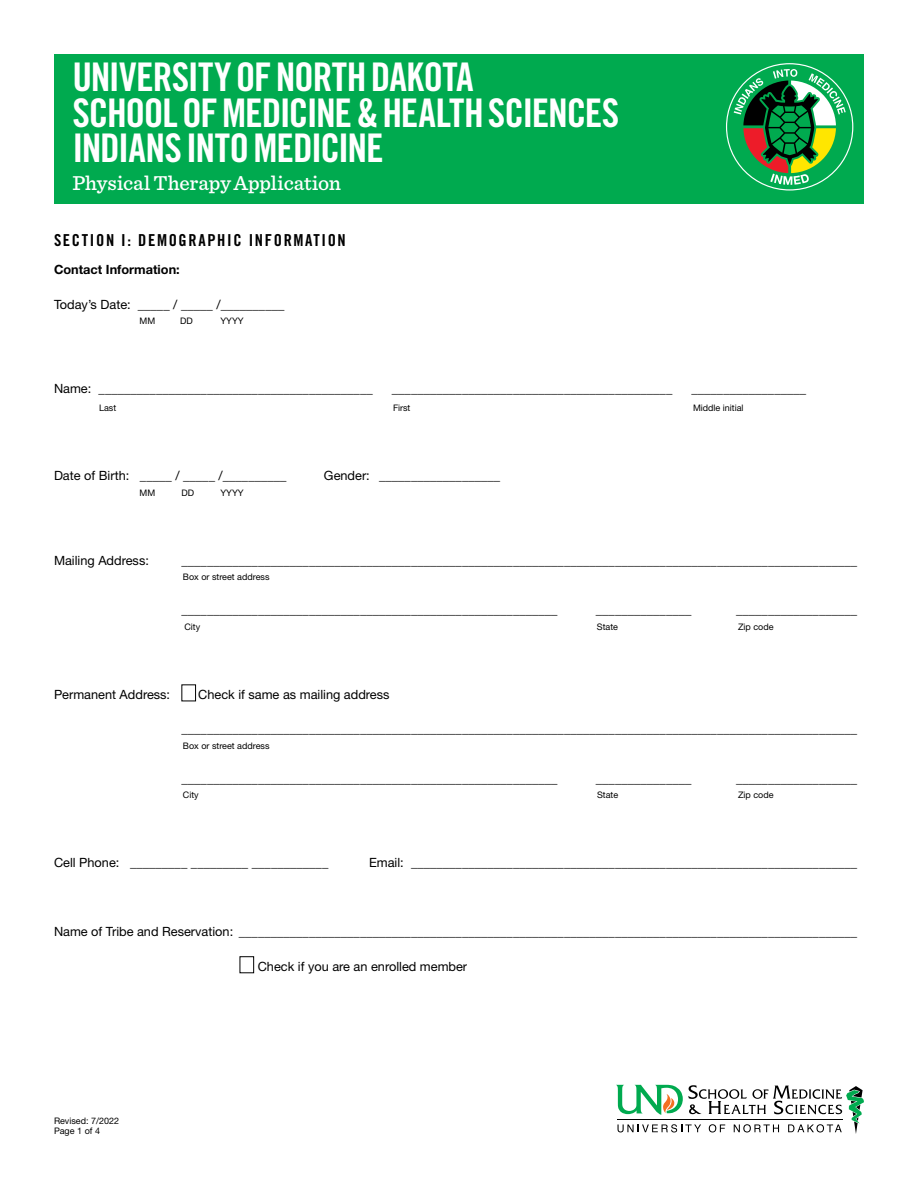
<style>
.page{position:relative;width:918px;height:1188px;background:#fff}
.page>*{position:absolute;margin:0;border:0;box-sizing:border-box;transform-origin:0 0}
.t1{font:39.45px/35.5px "Trade Gothic LT Pro Bd Cn 20";letter-spacing:-.03em;color:#fff}
.t2{font:500 21px "Sentinel";color:#fff}
.t3{font:16.5px "Trade Gothic LT Pro Bd Cn 20";letter-spacing:.1em;color:#000}
.t4{font:12.75px "Helvetica Neue LT Pro";color:#000}
.t5{font:700 12.75px "Helvetica Neue LT Pro";color:#000}
.t6{font:9px/10.5px "Helvetica Neue LT Pro";color:#000}
</style>
<div class="page">
<div style="left:54px;top:54px;width:810px;height:149px;background:#00aa4f"></div>
<svg style="left:616px;top:1085px;width:248px;height:49px"></svg>
<svg style="left:734px;top:69px;width:112px;height:116px"></svg>
<div style="left:182px;top:685px;width:14px;height:16px;border:1px solid #000"></div>
<div style="left:240px;top:957px;width:14px;height:16px;border:1px solid #000"></div>
<h1 class="t1" style="left:72px;top:59px;width:549px">UNIVERSITY OF NORTH DAKOTA<br>SCHOOL OF MEDICINE &amp; HEALTH SCIENCES<br>INDIANS INTO MEDICINE</h1>
<h2 class="t2" style="left:72px;top:167px;width:270px">Physical Therapy Application</h2>
<p class="t3" style="left:54px;top:230px;width:293px">SECTION I: DEMOGRAPHIC INFORMATION</p>
<p class="t5" style="left:54px;top:262px;width:127px">Contact Information:</p>
<p class="t4" style="left:54px;top:296px;width:232px">Today’s Date: _____ / _____ /__________</p>
<p class="t6" style="left:140px;top:315px;width:17px">MM</p>
<p class="t6" style="left:180px;top:315px;width:14px">DD</p>
<p class="t6" style="left:220px;top:315px;width:25px">YYYY</p>
<p class="t4" style="left:54px;top:380px;width:320px">Name: ___________________________________________</p>
<p class="t4" style="left:392px;top:380px;width:282px">____________________________________________</p>
<p class="t4" style="left:691px;top:380px;width:116px">__________________</p>
<p class="t6" style="left:99px;top:403px;width:19px">Last</p>
<p class="t6" style="left:393px;top:403px;width:19px">First</p>
<p class="t6" style="left:693px;top:403px;width:52px">Middle initial</p>
<p class="t4" style="left:54px;top:468px;width:234px">Date of Birth: _____ / _____ /__________</p>
<p class="t4" style="left:324px;top:468px;width:178px">Gender: ___________________</p>
<p class="t6" style="left:140px;top:487px;width:17px">MM</p>
<p class="t6" style="left:182px;top:487px;width:14px">DD</p>
<p class="t6" style="left:220px;top:487px;width:25px">YYYY</p>
<p class="t4" style="left:54px;top:552px;width:96px">Mailing Address:</p>
<p class="t4" style="left:182px;top:552px;width:677px">__________________________________________________________________________________________________________</p>
<p class="t6" style="left:183px;top:571px;width:88px">Box or street address</p>
<p class="t4" style="left:182px;top:602px;width:378px">___________________________________________________________</p>
<p class="t4" style="left:596px;top:602px;width:97px">_______________</p>
<p class="t4" style="left:736px;top:602px;width:123px">___________________</p>
<p class="t6" style="left:184px;top:621px;width:17px">City</p>
<p class="t6" style="left:597px;top:621px;width:23px">State</p>
<p class="t6" style="left:738px;top:621px;width:37px">Zip code</p>
<p class="t4" style="left:54px;top:686px;width:118px">Permanent Address:</p>
<p class="t4" style="left:198px;top:686px;width:193px">Check if same as mailing address</p>
<p class="t4" style="left:182px;top:721px;width:677px">__________________________________________________________________________________________________________</p>
<p class="t6" style="left:183px;top:740px;width:88px">Box or street address</p>
<p class="t4" style="left:182px;top:771px;width:378px">___________________________________________________________</p>
<p class="t4" style="left:596px;top:771px;width:97px">_______________</p>
<p class="t4" style="left:736px;top:771px;width:123px">___________________</p>
<p class="t6" style="left:183px;top:790px;width:17px">City</p>
<p class="t6" style="left:597px;top:790px;width:23px">State</p>
<p class="t6" style="left:738px;top:790px;width:37px">Zip code</p>
<p class="t4" style="left:54px;top:855px;width:276px">Cell Phone: _________ _________ ____________</p>
<p class="t4" style="left:369px;top:855px;width:490px">Email: ______________________________________________________________________</p>
<p class="t4" style="left:54px;top:924px;width:805px">Name of Tribe and Reservation: _________________________________________________________________________________________________</p>
<p class="t4" style="left:258px;top:958px;width:211px">Check if you are an enrolled member</p>
<p class="t6" style="left:54px;top:1115px;width:67px">Revised: 7/2022<br>Page 1 of 4</p>
</div>
